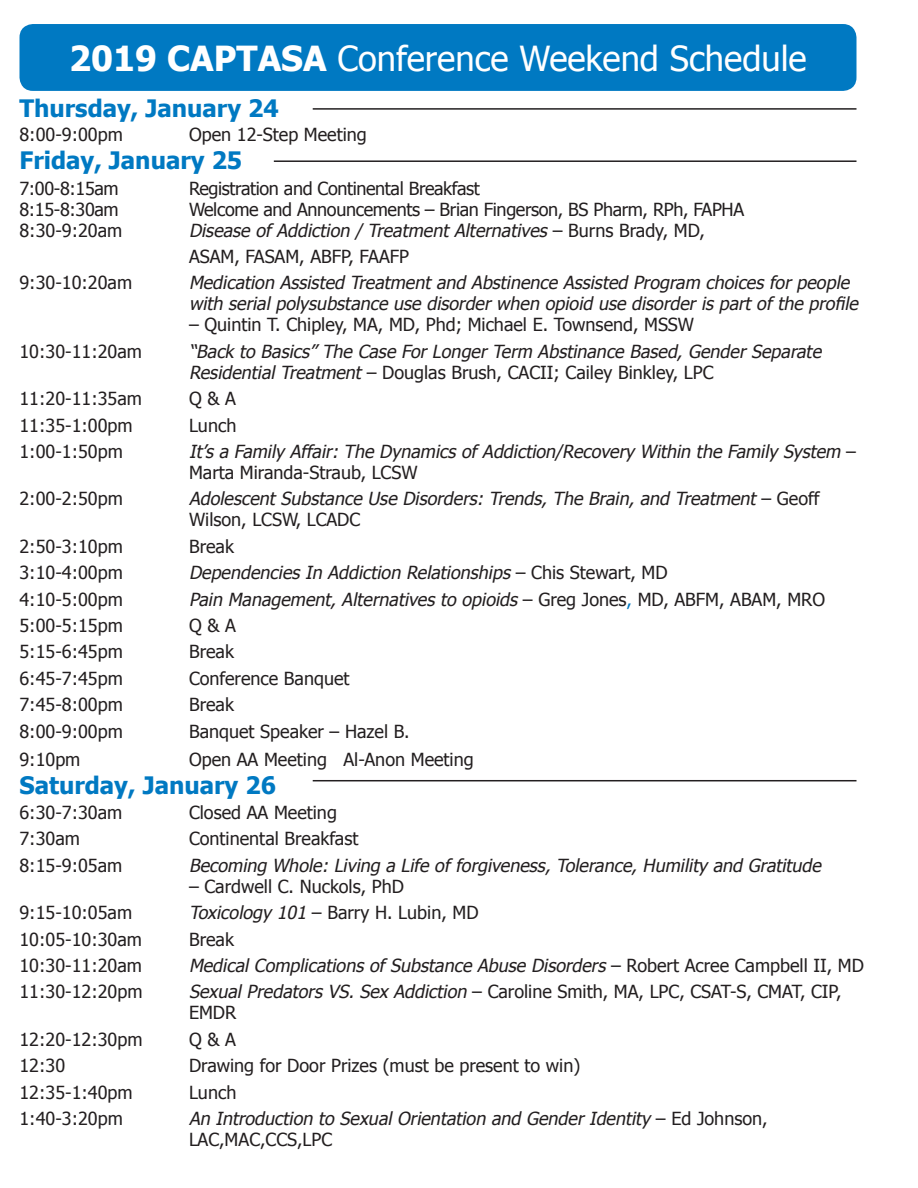
<style>
.page{position:relative;width:918px;height:1188px;background:#fff}
.page>*{position:absolute;margin:0;border:0;box-sizing:border-box;transform-origin:0 0}
.t1{font:34.5px "Tahoma";color:#fff}
.t2{font:700 24px "Tahoma";color:#0079c2}
.t3{font:italic 18px/21px "Tahoma";color:#231f20}
.Body_Text{font:18px/21px "Tahoma";color:#231f20}
.Body_Text-2{font:18px "Tahoma";letter-spacing:-.02em;color:#231f20}
.s1{font-weight:700}
.s2{font-style:inherit}
.s3{font-style:normal}
.s4{font-style:normal;color:#0079c2}
.s5{font-style:italic}
</style>
<div class="page">
<div style="left:20px;top:24px;width:836px;height:67px;background:#0079c2;border-radius:14px"></div>
<hr style="left:313px;top:108px;width:543px;height:2px;background:#231f20">
<hr style="left:274px;top:160px;width:582px;height:2px;background:#231f20">
<hr style="left:313px;top:780px;width:543px;height:1px;background:#231f20">
<p class="t1" style="left:69px;top:35px;width:739px"><span class="s1">2019 CAPTASA</span> <span class="s2">C</span>onference Weekend Schedule</p>
<p class="t2" style="left:20px;top:92px;width:261px">Thursday, January 24</p>
<p class="Body_Text" style="left:20px;top:123px;width:105px">8:00-9:00pm</p>
<p class="Body_Text" style="left:189px;top:123px;width:179px">Open 12-Step Meeting</p>
<p class="t2" style="left:20px;top:144px;width:224px">Friday, January 25</p>
<p class="Body_Text" style="left:20px;top:177px;width:101px">7:00-8:15am</p>
<p class="Body_Text-2" style="left:189px;top:176px;width:292px">Registration and Continental Breakfast</p>
<p class="Body_Text" style="left:20px;top:198px;width:101px">8:15-8:30am</p>
<p class="Body_Text-2" style="left:189px;top:197px;width:557px">Welcome and Announcements – Brian Fingerson, BS Pharm, RPh, FAPHA</p>
<p class="Body_Text" style="left:20px;top:219px;width:104px">8:30-9:20am</p>
<p class="t3" style="left:189px;top:219px;width:517px">Disease of Addiction / Treatment Alternatives <span class="s3">– B u r n s B r a d y, M D ,</span></p>
<p class="Body_Text" style="left:189px;top:245px;width:222px">ASAM, FASAM, ABFP, FAAFP</p>
<p class="Body_Text" style="left:20px;top:272px;width:114px">9:30-10:20am</p>
<p class="t3" style="left:189px;top:272px;width:675px">Medication Assisted Treatment and Abstinence Assisted Program choices for people with serial polysubstance use disorder when opioid use disorder is part of the profile</p>
<p class="Body_Text" style="left:189px;top:314px;width:507px">– Quintin T. Chipley, MA, MD, Phd; Michael E. Townsend, MSSW</p>
<p class="Body_Text" style="left:20px;top:340px;width:124px">10:30-11:20am</p>
<p class="t3" style="left:189px;top:340px;width:638px">“Back to Basics” The Case For Longer Term Abstinance Based, Gender Separate<br>Residential Treatment <span class="s3">– Douglas Brush, CACII; Cailey Binkley, LPC</span></p>
<p class="Body_Text" style="left:20px;top:387px;width:124px">11:20-11:35am</p>
<p class="Body_Text" style="left:189px;top:387px;width:48px">Q &amp; A</p>
<p class="Body_Text" style="left:20px;top:414px;width:115px">11:35-1:00pm</p>
<p class="Body_Text" style="left:189px;top:414px;width:49px">Lunch</p>
<p class="Body_Text" style="left:20px;top:440px;width:105px">1:00-1:50pm</p>
<p class="t3" style="left:189px;top:440px;width:669px">It’s a Family Affair: The Dynamics of Addiction/Recovery Within the Family System <span class="s3">–<br>Marta Miranda-Straub, LCSW</span></p>
<p class="Body_Text" style="left:20px;top:488px;width:105px">2:00-2:50pm</p>
<p class="t3" style="left:189px;top:488px;width:632px">Adolescent Substance Use Disorders: Trends, The Brain, and Treatment <span class="s3">– G e o ff<br>Wilson, LCSW, LCADC</span></p>
<p class="Body_Text" style="left:20px;top:535px;width:105px">2:50-3:10pm</p>
<p class="Body_Text" style="left:189px;top:535px;width:46px">Break</p>
<p class="Body_Text" style="left:20px;top:561px;width:105px">3:10-4:00pm</p>
<p class="t3" style="left:189px;top:561px;width:480px">Dependencies In Addiction Relationships <span class="s3">– C h i s S t e w a r t , M D</span></p>
<p class="Body_Text" style="left:20px;top:588px;width:105px">4:10-5:00pm</p>
<p class="t3" style="left:189px;top:588px;width:638px">Pain Management, Alternatives to opioids <span class="s3">– G r e g J o n e s</span> <span class="s4">,</span> <span class="s3">M D , A B F M , A B A M , M R O</span></p>
<p class="Body_Text" style="left:20px;top:614px;width:105px">5:00-5:15pm</p>
<p class="Body_Text" style="left:189px;top:614px;width:48px">Q &amp; A</p>
<p class="Body_Text" style="left:20px;top:641px;width:105px">5:15-6:45pm</p>
<p class="Body_Text" style="left:189px;top:641px;width:46px">Break</p>
<p class="Body_Text" style="left:20px;top:667px;width:105px">6:45-7:45pm</p>
<p class="Body_Text" style="left:189px;top:667px;width:162px">Conference Banquet</p>
<p class="Body_Text" style="left:20px;top:693px;width:105px">7:45-8:00pm</p>
<p class="Body_Text" style="left:189px;top:693px;width:46px">Break</p>
<p class="Body_Text" style="left:20px;top:720px;width:105px">8:00-9:00pm</p>
<p class="Body_Text" style="left:189px;top:720px;width:222px">Banquet Speaker – Hazel B.</p>
<p class="Body_Text" style="left:20px;top:748px;width:62px">9:10pm</p>
<p class="Body_Text" style="left:189px;top:748px;width:286px">Open AA Meeting Al-Anon Meeting</p>
<p class="t2" style="left:20px;top:768px;width:258px">Saturday, January 26</p>
<p class="Body_Text" style="left:20px;top:801px;width:104px">6:30-7:30am</p>
<p class="Body_Text" style="left:189px;top:801px;width:149px">Closed AA Meeting</p>
<p class="Body_Text" style="left:20px;top:828px;width:62px">7:30am</p>
<p class="Body_Text" style="left:189px;top:828px;width:171px">Continental Breakfast</p>
<p class="Body_Text" style="left:20px;top:854px;width:104px">8:15-9:05am</p>
<p class="t3" style="left:189px;top:854px;width:638px">Becoming Whole: Living a Life of forgiveness, Tolerance, Humility and Gratitude</p>
<p class="Body_Text" style="left:189px;top:875px;width:217px">– Cardwell C. Nuckols, PhD</p>
<p class="Body_Text" style="left:20px;top:901px;width:114px">9:15-10:05am</p>
<p class="Body_Text" style="left:189px;top:901px;width:291px"><span class="s5">Toxicology 101</span> – Barry H. Lubin, MD</p>
<p class="Body_Text" style="left:20px;top:928px;width:124px">10:05-10:30am</p>
<p class="Body_Text" style="left:189px;top:928px;width:46px">Break</p>
<p class="Body_Text" style="left:20px;top:954px;width:124px">10:30-11:20am</p>
<p class="t3" style="left:189px;top:954px;width:676px">Medical Complications of Substance Abuse Disorders <span class="s3">– Ro b e r t A c r e e C a m p b e l l I I , M D</span></p>
<p class="Body_Text" style="left:20px;top:981px;width:124px">11:30-12:20pm</p>
<p class="Body_Text" style="left:189px;top:981px;width:654px"><span class="s5">Sexual Predators VS. Sex Addiction</span> – Caroline Smith, MA, LPC, CSAT-S, CMAT, CIP,<br>EMDR</p>
<p class="Body_Text" style="left:20px;top:1028px;width:124px">12:20-12:30pm</p>
<p class="Body_Text" style="left:189px;top:1028px;width:48px">Q &amp; A</p>
<p class="Body_Text" style="left:20px;top:1054px;width:47px">12:30</p>
<p class="Body_Text" style="left:189px;top:1054px;width:393px">Drawing for Door Prizes (must be present to win)</p>
<p class="Body_Text" style="left:20px;top:1081px;width:115px">12:35-1:40pm</p>
<p class="Body_Text" style="left:189px;top:1081px;width:49px">Lunch</p>
<p class="Body_Text" style="left:20px;top:1107px;width:105px">1:40-3:20pm</p>
<p class="t3" style="left:189px;top:1107px;width:580px">An Introduction to Sexual Orientation and Gender Identity <span class="s3">– E d J o h n s o n ,<br>LAC,MAC,CCS,LPC</span></p>
</div>
